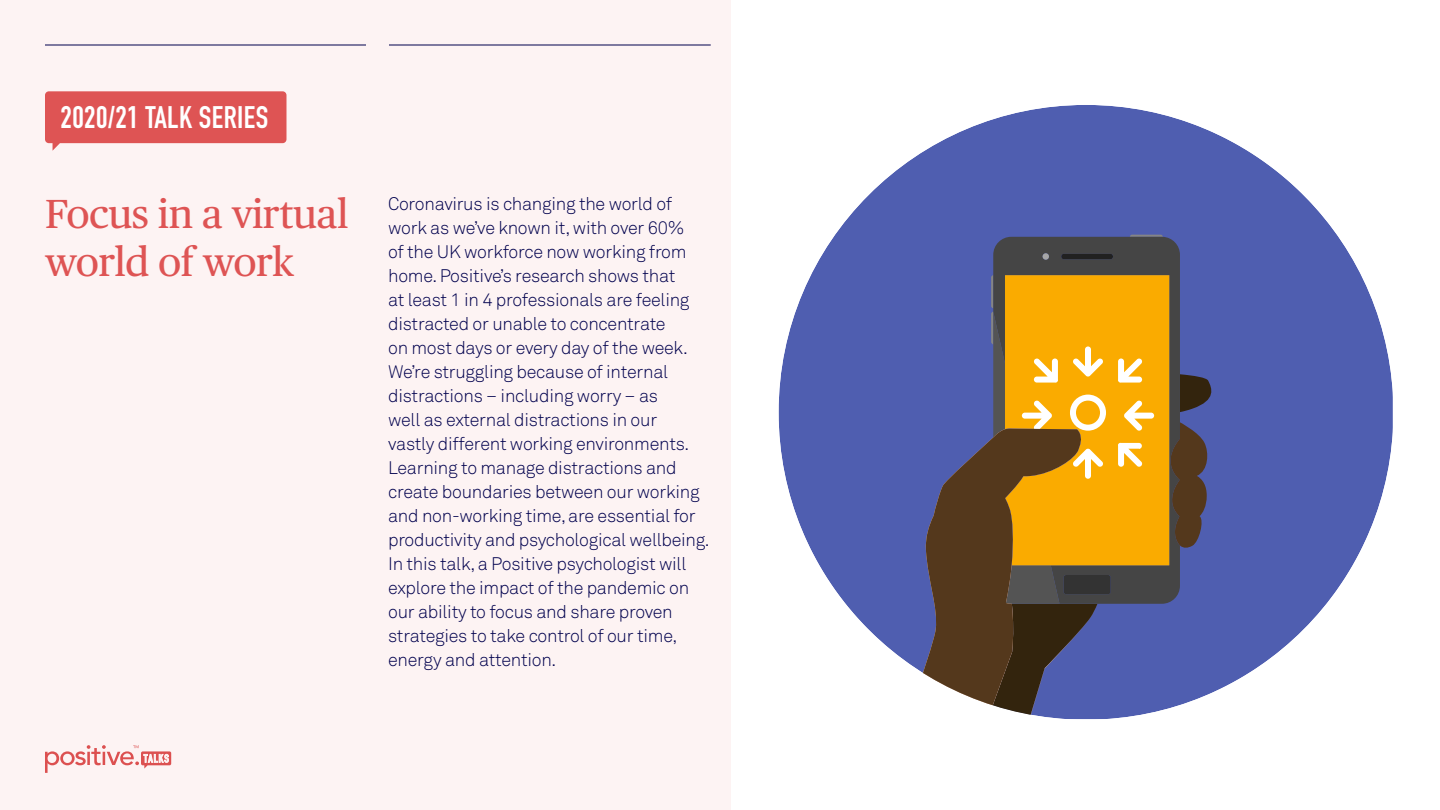
<style>
.page{position:relative;width:1440px;height:810px;background:#fff}
.page>*{position:absolute;margin:0;border:0;box-sizing:border-box;transform-origin:0 0}
.t1{font:40.5px/48px "Publico Text";letter-spacing:-.015em;color:#de5454}
.t2{font:700 30.75px "DIN Condensed";letter-spacing:.015em;color:#fff}
.t3{font:300 18px/24px "Akkurat";letter-spacing:-.015em;color:#00004d}
</style>
<div class="page">
<div style="left:0;top:0;width:731px;height:810px;background:#fdf3f3"></div>
<hr style="left:45px;top:45px;width:321px;height:1px;background:#00004d">
<hr style="left:389px;top:45px;width:322px;height:1px;background:#00004d">
<svg style="left:779px;top:105px;width:614px;height:614px;fill:#4f5eb0"></svg>
<svg style="left:1130px;top:235px;width:33px;height:2px"></svg>
<div style="left:993px;top:237px;width:187px;height:367px;background:#454545"></div>
<div style="left:1061px;top:254px;width:52px;height:5px;background:#212121;border-radius:2px"></div>
<div style="left:1043px;top:253px;width:6px;height:7px;background:#a6a6a6;border-radius:50%"></div>
<svg style="left:991px;top:275px;width:14px;height:153px;background:#51525b"></svg>
<div style="left:1005px;top:275px;width:164px;height:290px;background:#faab00"></div>
<svg style="left:1082px;top:565px;width:29px;height:151px;background:#49528a"></svg>
<svg style="left:1022px;top:346px;width:195px;height:203px;background:#c69533"></svg>
<svg style="left:908px;top:428px;width:174px;height:288px;background:#6e5947"></svg>
<svg style="left:45px;top:91px;width:241px;height:60px;background:#e26969"></svg>
<h2 class="t2" style="left:60px;top:96px;width:209px">2020/21 TALK SERIES</h2>
<h1 class="t1" style="left:45px;top:188px;width:305px">Focus in a virtual world of work</h1>
<p class="t3" style="left:388px;top:192px;width:323px">Coronavirus is changing the world of work as we’ve known it, with over 60%<br>of the UK workforce now working from home. Positive’s research shows that<br>at least 1 in 4 professionals are feeling distracted or unable to concentrate<br>on most days or every day of the week.<br>We’re struggling because of internal distractions – including worry – as<br>well as external distractions in our<br>vastly different working environments.<br>Learning to manage distractions and create boundaries between our working and non-working time, are essential for productivity and psychological wellbeing.<br>In this talk, a Positive psychologist will explore the impact of the pandemic on our ability to focus and share proven strategies to take control of our time, energy and attention.</p>
</div>
